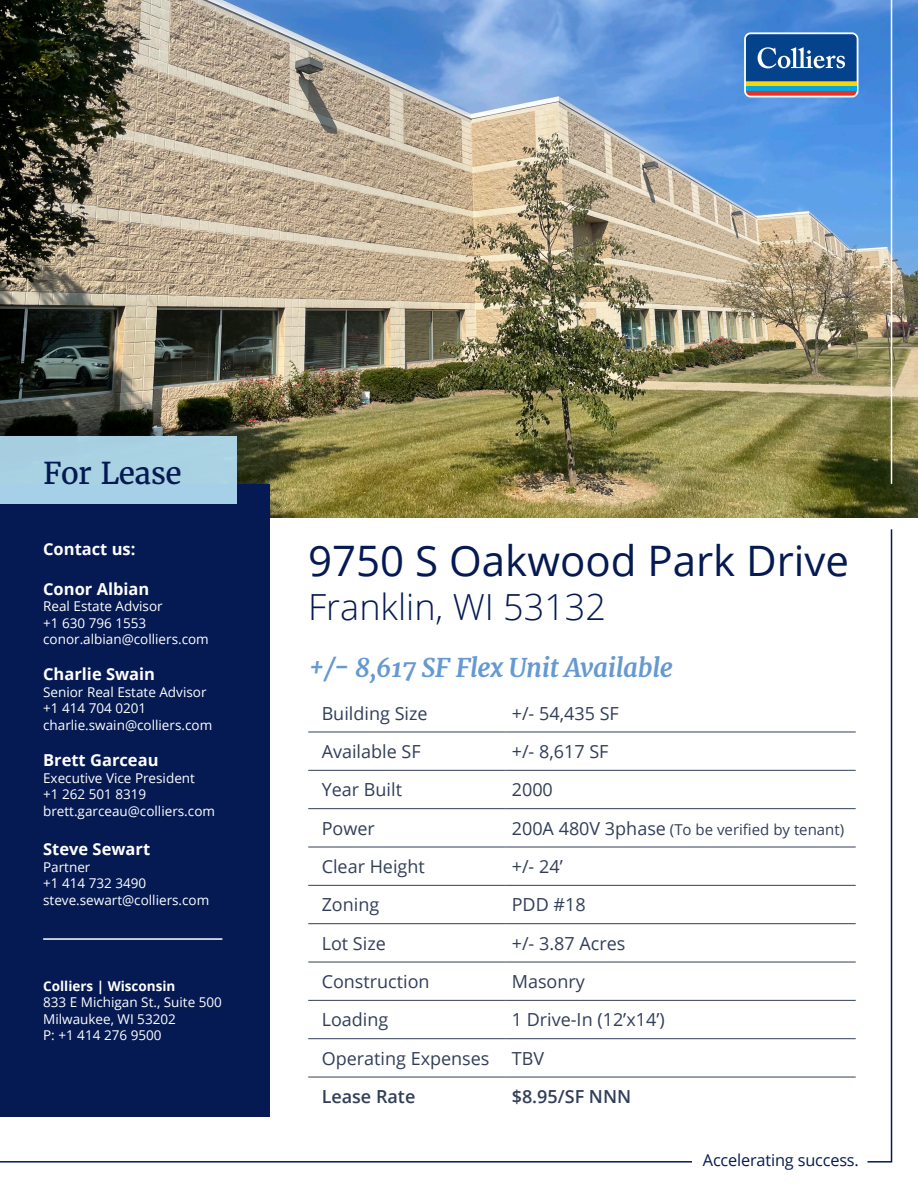
<style>
.page{position:relative;width:918px;height:1188px;background:#fff}
.page>*{position:absolute;margin:0;border:0;box-sizing:border-box;transform-origin:0 0}
.t1{font:42px "Open Sans";color:#051a53}
.t2{font:300 36px "Open Sans";color:#051a53}
.t3{font:30px "Merriweather";letter-spacing:-.02em;color:#051a53}
.t4{font:italic 700 25.5px "Merriweather";letter-spacing:-.01em;color:#6599d1}
.t5{font:18px "Open Sans";color:#323e59}
.t6{font:600 18px "Open Sans";color:#323e59}
.t7{font:700 16.5px "Open Sans";color:#fff}
.t8{font:16.35px "Open Sans";letter-spacing:-.01em;color:#051a53}
.t9{font:15px "Open Sans";color:#323e59}
.t10{font:13.5px "Open Sans";color:#fff}
.t11{font:700 13.5px "Open Sans";color:#fff}
.s1{font-size:18px}
</style>
<div class="page">
<img style="left:0;top:0;width:918px;height:518px">
<hr style="left:308px;top:732px;width:198px;height:1px;background:#323e59">
<hr style="left:506px;top:732px;width:350px;height:1px;background:#323e59">
<hr style="left:308px;top:770px;width:198px;height:1px;background:#323e59">
<hr style="left:506px;top:770px;width:350px;height:1px;background:#323e59">
<hr style="left:308px;top:808px;width:198px;height:1px;background:#323e59">
<hr style="left:308px;top:847px;width:198px;height:1px;background:#323e59">
<hr style="left:506px;top:808px;width:350px;height:1px;background:#323e59">
<hr style="left:506px;top:847px;width:350px;height:1px;background:#323e59">
<hr style="left:308px;top:885px;width:198px;height:1px;background:#323e59">
<hr style="left:308px;top:923px;width:198px;height:1px;background:#323e59">
<hr style="left:308px;top:962px;width:198px;height:1px;background:#323e59">
<hr style="left:308px;top:1000px;width:198px;height:1px;background:#323e59">
<hr style="left:506px;top:885px;width:350px;height:1px;background:#323e59">
<hr style="left:506px;top:923px;width:350px;height:1px;background:#323e59">
<hr style="left:506px;top:962px;width:350px;height:1px;background:#323e59">
<hr style="left:506px;top:1000px;width:350px;height:1px;background:#323e59">
<hr style="left:308px;top:1038px;width:198px;height:1px;background:#323e59">
<hr style="left:308px;top:1077px;width:198px;height:1px;background:#323e59">
<hr style="left:506px;top:1038px;width:350px;height:1px;background:#323e59">
<hr style="left:506px;top:1077px;width:350px;height:1px;background:#323e59">
<svg style="left:867px;top:529px;width:26px;height:634px"></svg>
<hr style="left:0;top:1161px;width:692px;height:2px;background:#051a53">
<hr style="left:891px;top:0;width:1px;height:484px;background:#fff">
<div style="left:0;top:484px;width:270px;height:633px;background:#051a53"></div>
<hr style="left:43px;top:938px;width:179px;height:2px;background:#fff">
<div style="left:0;top:436px;width:237px;height:68px;background:#a8d1e2"></div>
<svg style="left:744px;top:32px;width:114px;height:65px"></svg>
<div style="left:746px;top:86px;width:111px;height:5px;background:#00a8e4"></div>
<div style="left:746px;top:81px;width:111px;height:5px;background:#fed503"></div>
<svg style="left:746px;top:91px;width:111px;height:5px"></svg>
<svg style="left:746px;top:34px;width:111px;height:47px;background:#225799"></svg>
<p class="t3" style="left:43px;top:454px;width:140px">For Lease</p>
<p class="t7" style="left:43px;top:537px;width:94px">Contact us:</p>
<p class="t7" style="left:43px;top:577px;width:108px">Conor Albian</p>
<p class="t10" style="left:43px;top:597px;width:121px">Real Estate Advisor</p>
<p class="t10" style="left:43px;top:613px;width:105px">+1 630 796 1553</p>
<p class="t10" style="left:43px;top:630px;width:167px">conor.albian@colliers.com</p>
<p class="t7" style="left:43px;top:663px;width:113px">Charlie Swain</p>
<p class="t10" style="left:43px;top:683px;width:165px">Senior Real Estate Advisor</p>
<p class="t10" style="left:43px;top:699px;width:105px">+1 414 704 0201</p>
<p class="t10" style="left:43px;top:716px;width:171px">charlie.swain@colliers.com</p>
<p class="t7" style="left:43px;top:748px;width:117px">Brett Garceau</p>
<p class="t10" style="left:43px;top:768px;width:153px">Executive Vice President</p>
<p class="t10" style="left:43px;top:785px;width:105px">+1 262 501 8319</p>
<p class="t10" style="left:43px;top:801px;width:173px">brett.garceau@colliers.com</p>
<p class="t7" style="left:43px;top:838px;width:109px">Steve Sewart</p>
<p class="t10" style="left:43px;top:858px;width:49px">Partner</p>
<p class="t10" style="left:43px;top:874px;width:105px">+1 414 732 3490</p>
<p class="t10" style="left:43px;top:891px;width:168px">steve.sewart@colliers.com</p>
<p class="t11" style="left:43px;top:976px;width:134px">Colliers | Wisconsin</p>
<p class="t10" style="left:43px;top:993px;width:180px">833 E Michigan St., Suite 500</p>
<p class="t10" style="left:43px;top:1010px;width:134px">Milwaukee, WI 53202</p>
<p class="t10" style="left:43px;top:1026px;width:120px">P: +1 414 276 9500</p>
<p class="t1" style="left:308px;top:532px;width:542px">9750 S Oakwood Park Drive</p>
<p class="t2" style="left:308px;top:582px;width:299px">Franklin, WI 53132</p>
<p class="t4" style="left:308px;top:652px;width:367px">+/- 8,617 SF Flex Unit Available</p>
<p class="t5" style="left:322px;top:701px;width:107px">Building Size</p>
<p class="t5" style="left:512px;top:701px;width:109px">+/- 54,435 SF</p>
<p class="t5" style="left:322px;top:739px;width:101px">Available SF</p>
<p class="t5" style="left:512px;top:739px;width:98px">+/- 8,617 SF</p>
<p class="t5" style="left:322px;top:778px;width:82px">Year Built</p>
<p class="t5" style="left:512px;top:778px;width:43px">2000</p>
<p class="t5" style="left:322px;top:816px;width:55px">Power</p>
<p class="t9" style="left:512px;top:819px;width:334px"><span class="s1">200A 480V 3phase</span> (To be verified by tenant)</p>
<p class="t5" style="left:322px;top:854px;width:105px">Clear Height</p>
<p class="t5" style="left:512px;top:854px;width:53px">+/- 24’</p>
<p class="t5" style="left:322px;top:893px;width:59px">Zoning</p>
<p class="t5" style="left:512px;top:893px;width:75px">PDD #18</p>
<p class="t5" style="left:322px;top:931px;width:66px">Lot Size</p>
<p class="t5" style="left:512px;top:931px;width:115px">+/- 3.87 Acres</p>
<p class="t5" style="left:322px;top:969px;width:110px">Construction</p>
<p class="t5" style="left:512px;top:969px;width:75px">Masonry</p>
<p class="t5" style="left:322px;top:1008px;width:68px">Loading</p>
<p class="t5" style="left:512px;top:1008px;width:155px">1 Drive-In (12’x14’)</p>
<p class="t5" style="left:322px;top:1046px;width:169px">Operating Expenses</p>
<p class="t5" style="left:512px;top:1046px;width:34px">TBV</p>
<p class="t6" style="left:322px;top:1084px;width:95px">Lease Rate</p>
<p class="t6" style="left:512px;top:1084px;width:121px">$8.95/SF NNN</p>
<p class="t8" style="left:703px;top:1149px;width:158px">Accelerating success.</p>
</div>
